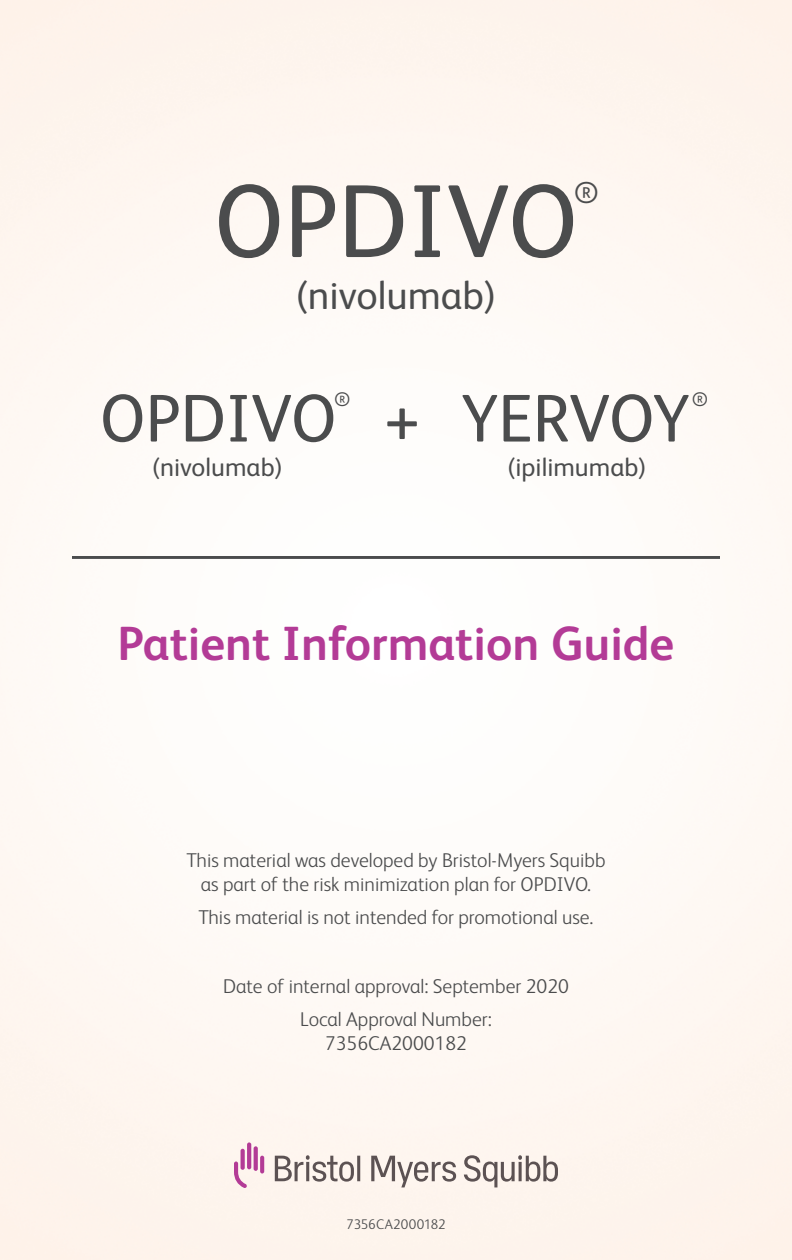
<style>
.page{position:relative;width:792px;height:1260px;background:#fff}
.page>*{position:absolute;margin:0;border:0;box-sizing:border-box;transform-origin:0 0}
.t1{font:104px "BMS Humanity";color:#4b4c4d}
.t2{font:67.6px "BMS Humanity";color:#4b4c4d}
.t3{font:700 48px "BMS Humanity";color:#b33b96}
.t4{font:40px "BMS Humanity";color:#4b4c4d}
.t5{font:30.4px "BMS Humanity";color:#4b4c4d}
.t6{font:26px "BMS Humanity";color:#4b4c4d}
.t7{font:300 20px/24px "BMS Humanity";color:#4b4c4d;text-align:center}
.t8{font:19.8px "BMS Humanity";color:#4b4c4d}
.t9{font:300 14px "BMS Humanity";color:#4b4c4d}
</style>
<div class="page">
<svg style="left:234px;top:1142px;width:30px;height:46px"></svg>
<svg style="left:275px;top:1155px;width:283px;height:32px"></svg>
<hr style="left:72px;top:556px;width:648px;height:3px;background:#4b4c4d">
<h1 class="t1" style="left:214px;top:147px;width:366px">OPDIVO</h1>
<h3 class="t5" style="left:574px;top:171px;width:27px">®</h3>
<h3 class="t4" style="left:295px;top:267px;width:204px">(nivolumab)</h3>
<h2 class="t2" style="left:100px;top:370px;width:238px">OPDIVO</h2>
<p class="t8" style="left:334px;top:385px;width:18px">®</p>
<h3 class="t6" style="left:152px;top:448px;width:133px">(nivolumab)</h3>
<h2 class="t2" style="left:384px;top:370px;width:39px">+</h2>
<h2 class="t2" style="left:461px;top:370px;width:230px">YERVOY</h2>
<p class="t8" style="left:692px;top:385px;width:18px">®</p>
<h3 class="t6" style="left:507px;top:448px;width:141px">(ipilimumab)</h3>
<h3 class="t3" style="left:118px;top:610px;width:558px">Patient Information Guide</h3>
<p class="t7" style="left:186px;top:847px;width:421px">This material was developed by Bristol-Myers Squibb as part of the risk minimization plan for OPDIVO.</p>
<p class="t7" style="left:198px;top:904px;width:397px">This material is not intended for promotional use.</p>
<p class="t7" style="left:223px;top:968px;width:347px;line-height:33px">Date of internal approval: September 2020<br>Local Approval Number:</p>
<p class="t7" style="left:325px;top:1030px;width:144px">7356CA2000182</p>
<p class="t9" style="left:346px;top:1214px;width:101px">7356CA2000182</p>
</div>
